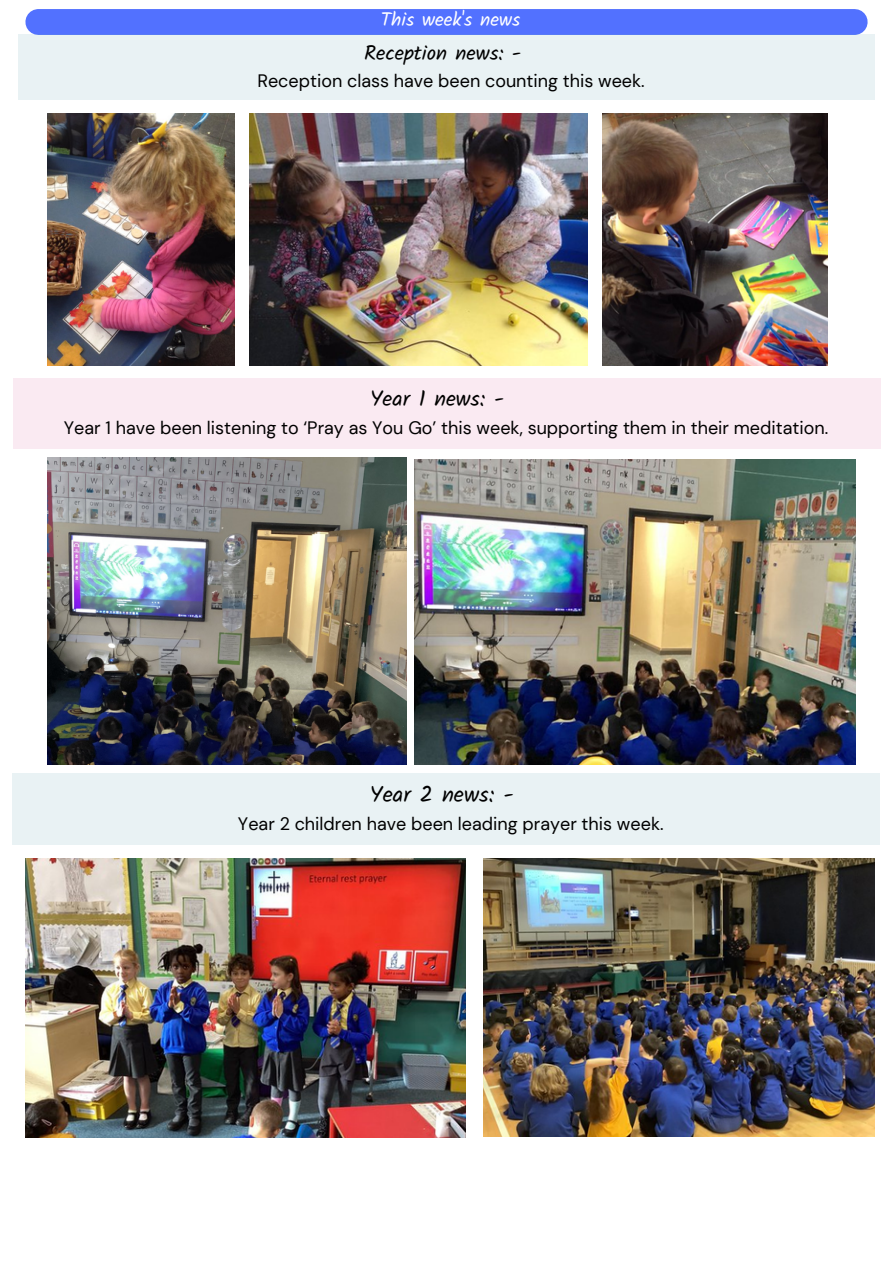
<style>
.page{position:relative;width:893px;height:1264px;background:#fff}
.page>*{position:absolute;margin:0;border:0;box-sizing:border-box;transform-origin:0 0}
.t1{font:22.5px "Kalam";color:#000}
.t2{font:21.9px "Kalam";color:#000}
.t3{font:20.7px "Kalam";color:#000}
.t4{font:19.2px "Kalam";color:#fff}
.t5{font:18px "DM Sans";color:#000}
</style>
<div class="page">
<div style="left:38px;top:9px;width:816px;height:26px;background:#5271ff"></div>
<div style="left:18px;top:35px;width:856px;height:65px;background:#e9f2f4"></div>
<div style="left:13px;top:378px;width:867px;height:71px;background:#faeaf2"></div>
<div style="left:13px;top:773px;width:866px;height:71px;background:#e9f2f4"></div>
<img style="left:47px;top:113px;width:188px;height:252px">
<img style="left:249px;top:113px;width:339px;height:252px">
<img style="left:602px;top:113px;width:225px;height:252px">
<img style="left:25px;top:858px;width:440px;height:279px">
<img style="left:47px;top:458px;width:360px;height:306px">
<img style="left:483px;top:858px;width:391px;height:278px">
<img style="left:414px;top:460px;width:441px;height:304px">
<p class="t4" style="left:381px;top:8px;width:141px">This week's news</p>
<p class="t3" style="left:364px;top:41px;width:159px">Reception news: -</p>
<p class="t5" style="left:257px;top:69px;width:389px">Reception class have been counting this week.</p>
<p class="t2" style="left:370px;top:385px;width:136px">Year 1 news: -</p>
<p class="t5" style="left:64px;top:416px;width:765px">Year 1 have been listening to ‘Pray as You Go’ this week, supporting them in their meditation.</p>
<p class="t1" style="left:370px;top:780px;width:145px">Year 2 news: -</p>
<p class="t5" style="left:238px;top:812px;width:427px">Year 2 children have been leading prayer this week.</p>
</div>
